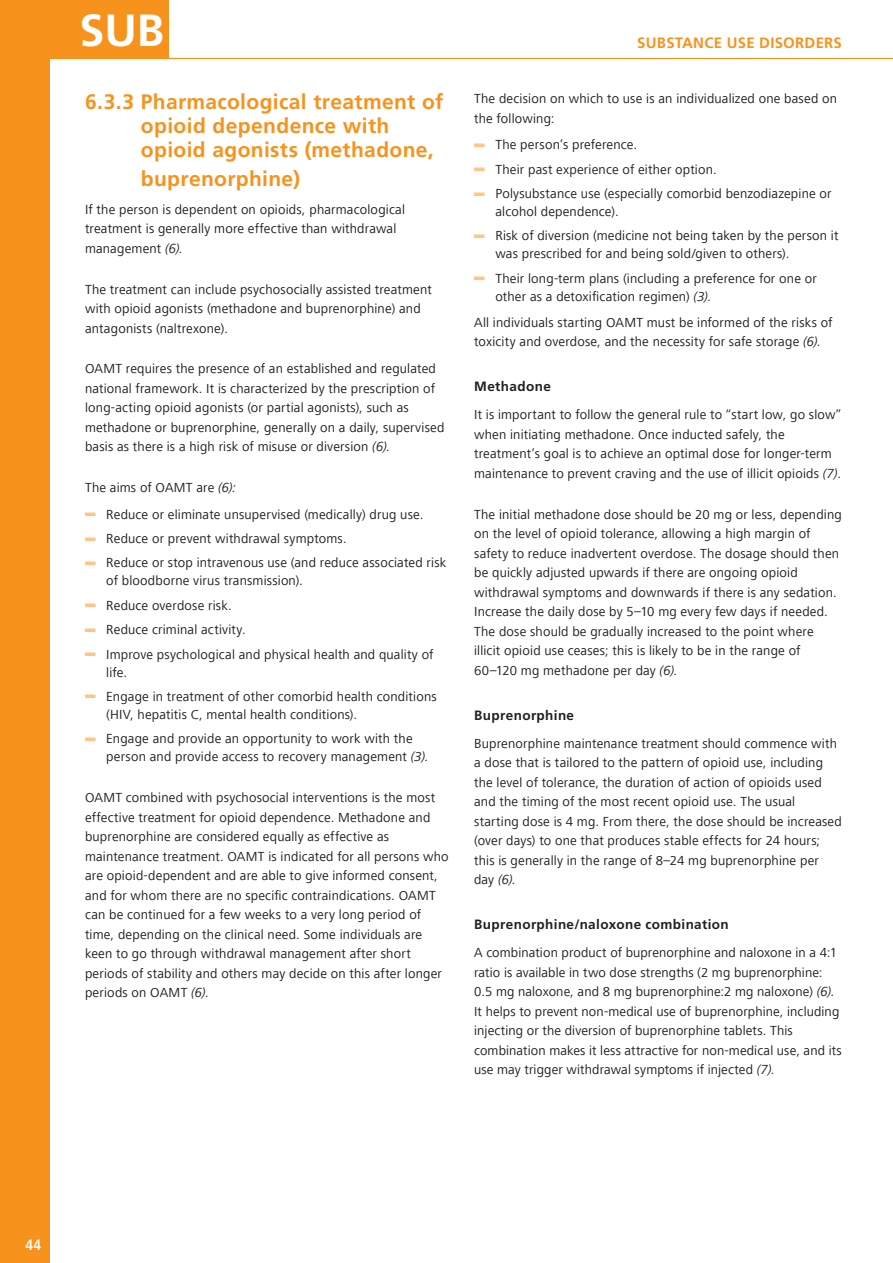
<style>
.page{position:relative;width:893px;height:1263px;background:#fff}
.page>*{position:absolute;margin:0;border:0;box-sizing:border-box;transform-origin:0 0}
.t1{font:700 45px "Frutiger LT Std";color:#fff}
.t2{font:700 37.5px "Frutiger Next LT";color:#fdc689;scale:.56 1}
.sub_2_numbered_a__b{font:700 21px/24px "Frutiger LT Std";letter-spacing:.015em;color:#f7931d}
.t3{font:700 15px "Frutiger LT Std";letter-spacing:.015em;color:#f7931d}
.t4{font:700 condensed 15px "Frutiger LT Std";color:#fff}
.regular{font:13.5px/19.5px "Frutiger Next LT";letter-spacing:.015em;color:#231f20}
.sub_2_numbered_a__b-2{font:700 13.5px "Frutiger LT Std";letter-spacing:.03em;color:#231f20}
.s1{font-style:italic}
</style>
<div class="page">
<div style="left:0;top:0;width:50px;height:1263px;background:#f7931d"></div>
<div style="left:49px;top:0;width:120px;height:59px;background:#f7931d"></div>
<hr style="left:36px;top:58px;width:857px;height:1px;background:#f7931d">
<h1 class="t1" style="left:79px;top:4px;width:87px">SUB</h1>
<p class="sub_2_numbered_a__b" style="left:141px;top:90px;width:304px;text-indent:-56px">6.3.3 Pharmacological treatment of opioid dependence with opioid agonists (methadone,</p>
<p class="sub_2_numbered_a__b" style="left:141px;top:167px;width:161px">buprenorphine)</p>
<p class="regular" style="left:85px;top:200px;width:321px">If the person is dependent on opioids, pharmacological treatment is generally more effective than withdrawal management <span class="s1">(6).</span></p>
<p class="regular" style="left:85px;top:279px;width:348px">The treatment can include psychosocially assisted treatment with opioid agonists (methadone and buprenorphine) and antagonists (naltrexone).</p>
<p class="regular" style="left:85px;top:359px;width:361px">OAMT requires the presence of an established and regulated national framework. It is characterized by the prescription of long-acting opioid agonists (or partial agonists), such as methadone or buprenorphine, generally on a daily, supervised basis as there is a high risk of misuse or diversion <span class="s1">(6).</span></p>
<p class="regular" style="left:85px;top:478px;width:153px">The aims of OAMT are <span class="s1">(6):</span></p>
<p class="t2" style="left:85px;top:493px;width:20px">–</p>
<p class="regular" style="left:106px;top:504px;width:319px">Reduce or eliminate unsupervised (medically) drug use.</p>
<p class="t2" style="left:85px;top:517px;width:20px">–</p>
<p class="regular" style="left:106px;top:529px;width:242px">Reduce or prevent withdrawal symptoms.</p>
<p class="t2" style="left:85px;top:541px;width:20px">–</p>
<p class="regular" style="left:106px;top:554px;width:341px;line-height:18px">Reduce or stop intravenous use (and reduce associated risk of bloodborne virus transmission).</p>
<p class="t2" style="left:85px;top:584px;width:20px">–</p>
<p class="regular" style="left:106px;top:596px;width:127px">Reduce overdose risk.</p>
<p class="t2" style="left:85px;top:608px;width:20px">–</p>
<p class="regular" style="left:106px;top:620px;width:141px">Reduce criminal activity.</p>
<p class="t2" style="left:85px;top:633px;width:20px">–</p>
<p class="regular" style="left:106px;top:645px;width:329px;line-height:18px">Improve psychological and physical health and quality of life.</p>
<p class="t2" style="left:85px;top:675px;width:20px">–</p>
<p class="regular" style="left:106px;top:687px;width:332px;line-height:18px">Engage in treatment of other comorbid health conditions (HIV, hepatitis C, mental health conditions).</p>
<p class="t2" style="left:85px;top:717px;width:20px">–</p>
<p class="regular" style="left:106px;top:730px;width:324px;line-height:18px">Engage and provide an opportunity to work with the person and provide access to recovery management <span class="s1">(3).</span></p>
<p class="regular" style="left:85px;top:788px;width:365px">OAMT combined with psychosocial interventions is the most effective treatment for opioid dependence. Methadone and buprenorphine are considered equally as effective as maintenance treatment. OAMT is indicated for all persons who are opioid-dependent and are able to give informed consent, and for whom there are no specific contraindications. OAMT can be continued for a few weeks to a very long period of time, depending on the clinical need. Some individuals are keen to go through withdrawal management after short periods of stability and others may decide on this after longer periods on OAMT <span class="s1">(6).</span></p>
<p class="t3" style="left:637px;top:34px;width:206px">SUBSTANCE USE DISORDERS</p>
<p class="regular" style="left:474px;top:89px;width:364px">The decision on which to use is an individualized one based on the following:</p>
<p class="t2" style="left:474px;top:123px;width:20px">–</p>
<p class="regular" style="left:495px;top:135px;width:143px">The person’s preference.</p>
<p class="t2" style="left:474px;top:148px;width:20px">–</p>
<p class="regular" style="left:495px;top:159px;width:223px">Their past experience of either option.</p>
<p class="t2" style="left:474px;top:172px;width:20px">–</p>
<p class="regular" style="left:495px;top:185px;width:338px;line-height:18px">Polysubstance use (especially comorbid benzodiazepine or alcohol dependence).</p>
<p class="t2" style="left:474px;top:214px;width:20px">–</p>
<p class="regular" style="left:495px;top:227px;width:345px;line-height:18px">Risk of diversion (medicine not being taken by the person it was prescribed for and being sold/given to others).</p>
<p class="t2" style="left:474px;top:257px;width:20px">–</p>
<p class="regular" style="left:495px;top:269px;width:323px;line-height:18px">Their long-term plans (including a preference for one or other as a detoxification regimen) <span class="s1">(3).</span></p>
<p class="regular" style="left:474px;top:312px;width:360px">All individuals starting OAMT must be informed of the risks of toxicity and overdose, and the necessity for safe storage <span class="s1">(6).</span></p>
<p class="sub_2_numbered_a__b-2" style="left:474px;top:379px;width:78px">Methadone</p>
<p class="regular" style="left:474px;top:405px;width:369px">It is important to follow the general rule to “start low, go slow” when initiating methadone. Once inducted safely, the treatment’s goal is to achieve an optimal dose for longer-term maintenance to prevent craving and the use of illicit opioids <span class="s1">(7)</span>.</p>
<p class="regular" style="left:474px;top:504px;width:369px">The initial methadone dose should be 20 mg or less, depending on the level of opioid tolerance, allowing a high margin of safety to reduce inadvertent overdose. The dosage should then be quickly adjusted upwards if there are ongoing opioid withdrawal symptoms and downwards if there is any sedation.<br>Increase the daily dose by 5–10 mg every few days if needed.<br>The dose should be gradually increased to the point where illicit opioid use ceases; this is likely to be in the range of 60–120 mg methadone per day <span class="s1">(6).</span></p>
<p class="sub_2_numbered_a__b-2" style="left:474px;top:707px;width:102px">Buprenorphine</p>
<p class="regular" style="left:474px;top:733px;width:369px">Buprenorphine maintenance treatment should commence with a dose that is tailored to the pattern of opioid use, including the level of tolerance, the duration of action of opioids used and the timing of the most recent opioid use. The usual starting dose is 4 mg. From there, the dose should be increased (over days) to one that produces stable effects for 24 hours; this is generally in the range of 8–24 mg buprenorphine per day <span class="s1">(6).</span></p>
<p class="sub_2_numbered_a__b-2" style="left:474px;top:916px;width:256px">Buprenorphine/naloxone combination</p>
<p class="regular" style="left:474px;top:943px;width:369px">A combination product of buprenorphine and naloxone in a 4:1 ratio is available in two dose strengths (2 mg buprenorphine:<br>0.5 mg naloxone, and 8 mg buprenorphine:2 mg naloxone) <span class="s1">(6)</span>.<br>It helps to prevent non-medical use of buprenorphine, including injecting or the diversion of buprenorphine tablets. This combination makes it less attractive for non-medical use, and its use may trigger withdrawal symptoms if injected <span class="s1">(7).</span></p>
<p class="t4" style="left:25px;top:1236px;width:18px">44</p>
</div>
